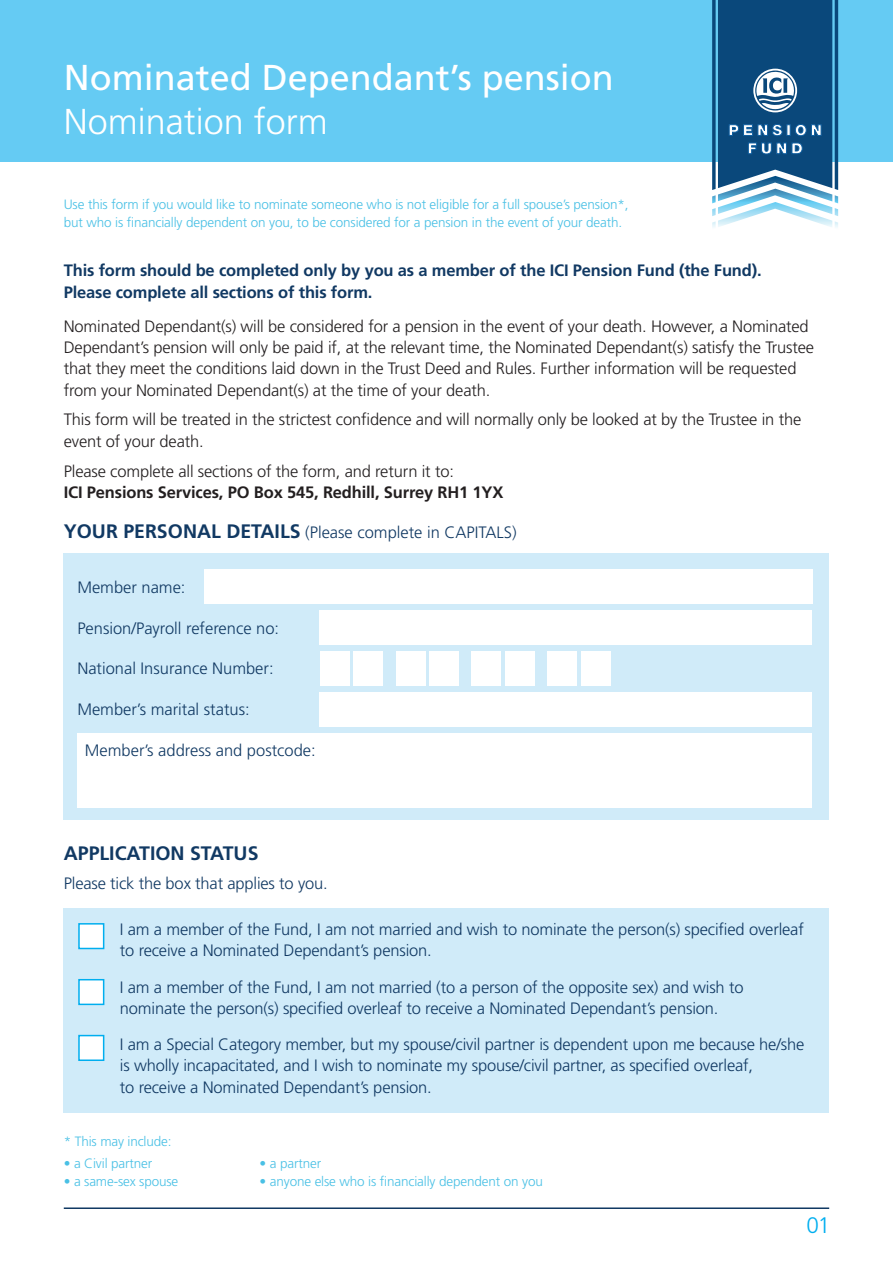
<style>
.page{position:relative;width:893px;height:1263px;background:#fff}
.page>*{position:absolute;margin:0;border:0;box-sizing:border-box;transform-origin:0 0}
.t1{font:36px "Frutiger LT Std";color:#fff}
.t2{font:300 36px "Frutiger LT Std";color:#fff}
.t3{font:300 22.5px "Frutiger LT Std";color:#00aeef}
.t4{font:700 19.5px "Frutiger LT Std";color:#113963}
.t5{font:300 16.5px/21.3px "Frutiger LT Std";letter-spacing:-.01em;color:#113963}
.t6{font:300 16.5px/21.3px "Frutiger LT Std";letter-spacing:-.01em;color:#231f20}
.t7{font:700 16.5px/21.3px "Frutiger LT Std";letter-spacing:-.01em;color:#113963}
.t8{font:700 16.5px "Frutiger LT Std";letter-spacing:-.01em;color:#231f20}
.t9{font:300 13.5px/18px "Frutiger LT Std";letter-spacing:-.01em;color:#49c0e5}
.s1{font-weight:700;font-size:19.5px}
</style>
<div class="page">
<div style="left:0;top:0;width:893px;height:162px;background:#65cbf3"></div>
<svg style="left:712px;top:0;width:126px;height:228px;background:#3f739c"></svg>
<hr style="left:64px;top:1207px;width:765px;height:2px;background:#113963">
<div style="left:64px;top:553px;width:765px;height:267px;background:#d0ebf9"></div>
<div style="left:320px;top:610px;width:492px;height:34px;background:#fff"></div>
<div style="left:204px;top:570px;width:608px;height:34px;background:#fff"></div>
<div style="left:320px;top:692px;width:492px;height:34px;background:#fff"></div>
<div style="left:77px;top:733px;width:735px;height:75px;background:#fff"></div>
<div style="left:320px;top:651px;width:29px;height:34px;background:#fff"></div>
<div style="left:353px;top:651px;width:30px;height:34px;background:#fff"></div>
<div style="left:396px;top:651px;width:29px;height:34px;background:#fff"></div>
<div style="left:429px;top:651px;width:30px;height:34px;background:#fff"></div>
<div style="left:472px;top:651px;width:29px;height:34px;background:#fff"></div>
<div style="left:505px;top:651px;width:30px;height:34px;background:#fff"></div>
<div style="left:547px;top:651px;width:30px;height:34px;background:#fff"></div>
<div style="left:581px;top:651px;width:30px;height:34px;background:#fff"></div>
<div style="left:64px;top:908px;width:765px;height:205px;background:#d0ebf9"></div>
<div style="left:78px;top:923px;width:26px;height:26px;background:#fff;border:2px solid #00aeef"></div>
<div style="left:78px;top:979px;width:26px;height:26px;background:#fff;border:2px solid #00aeef"></div>
<div style="left:78px;top:1035px;width:26px;height:26px;background:#fff;border:2px solid #00aeef"></div>
<h1 class="t1" style="left:64px;top:57px;width:552px">Nominated Dependant’s pension</h1>
<h1 class="t2" style="left:64px;top:101px;width:266px">Nomination form</h1>
<p class="t9" style="left:64px;top:195px;width:566px">Use this form if you would like to nominate someone who is not eligible for a full spouse’s pension*, but who is financially dependent on you, to be considered for a pension in the event of your death.</p>
<p class="t7" style="left:64px;top:260px;width:699px">This form should be completed only by you as a member of the ICI Pension Fund (the Fund).<br>Please complete all sections of this form.</p>
<p class="t6" style="left:64px;top:316px;width:752px">Nominated Dependant(s) will be considered for a pension in the event of your death. However, a Nominated Dependant’s pension will only be paid if, at the relevant time, the Nominated Dependant(s) satisfy the Trustee that they meet the conditions laid down in the Trust Deed and Rules. Further information will be requested from your Nominated Dependant(s) at the time of your death.</p>
<p class="t6" style="left:64px;top:409px;width:739px">This form will be treated in the strictest confidence and will normally only be looked at by the Trustee in the event of your death.</p>
<p class="t6" style="left:64px;top:460px;width:392px">Please complete all sections of the form, and return it to:</p>
<p class="t8" style="left:64px;top:482px;width:441px">ICI Pensions Services, PO Box 545, Redhill, Surrey RH1 1YX</p>
<p class="t5" style="left:64px;top:522px;width:454px"><span class="s1">YOUR PERSONAL DETAILS</span> (Please complete in CAPITALS)</p>
<p class="t5" style="left:77px;top:577px;width:110px">Member name:</p>
<p class="t5" style="left:77px;top:618px;width:203px">Pension/Payroll reference no:</p>
<p class="t5" style="left:77px;top:658px;width:198px">National Insurance Number:</p>
<p class="t5" style="left:77px;top:699px;width:174px">Member’s marital status:</p>
<p class="t5" style="left:85px;top:740px;width:232px">Member’s address and postcode:</p>
<p class="t4" style="left:64px;top:841px;width:196px">APPLICATION STATUS</p>
<p class="t5" style="left:64px;top:873px;width:266px">Please tick the box that applies to you.</p>
<p class="t5" style="left:120px;top:919px;width:685px">I am a member of the Fund, I am not married and wish to nominate the person(s) specified overleaf to receive a Nominated Dependant’s pension.</p>
<p class="t5" style="left:120px;top:976px;width:625px">I am a member of the Fund, I am not married (to a person of the opposite sex) and wish to nominate the person(s) specified overleaf to receive a Nominated Dependant’s pension.</p>
<p class="t5" style="left:120px;top:1034px;width:686px">I am a Special Category member, but my spouse/civil partner is dependent upon me because he/she is wholly incapacitated, and I wish to nominate my spouse/civil partner, as specified overleaf,<br>to receive a Nominated Dependant’s pension.</p>
<p class="t9" style="left:64px;top:1132px;width:109px">* This may include:</p>
<p class="t9" style="left:64px;top:1154px;width:90px">• a Civil partner</p>
<p class="t9" style="left:64px;top:1172px;width:116px">• a same-sex spouse</p>
<p class="t9" style="left:260px;top:1154px;width:63px">• a partner</p>
<p class="t9" style="left:260px;top:1172px;width:285px">• anyone else who is financially dependent on you</p>
<h2 class="t3" style="left:806px;top:1213px;width:25px">01</h2>
</div>
